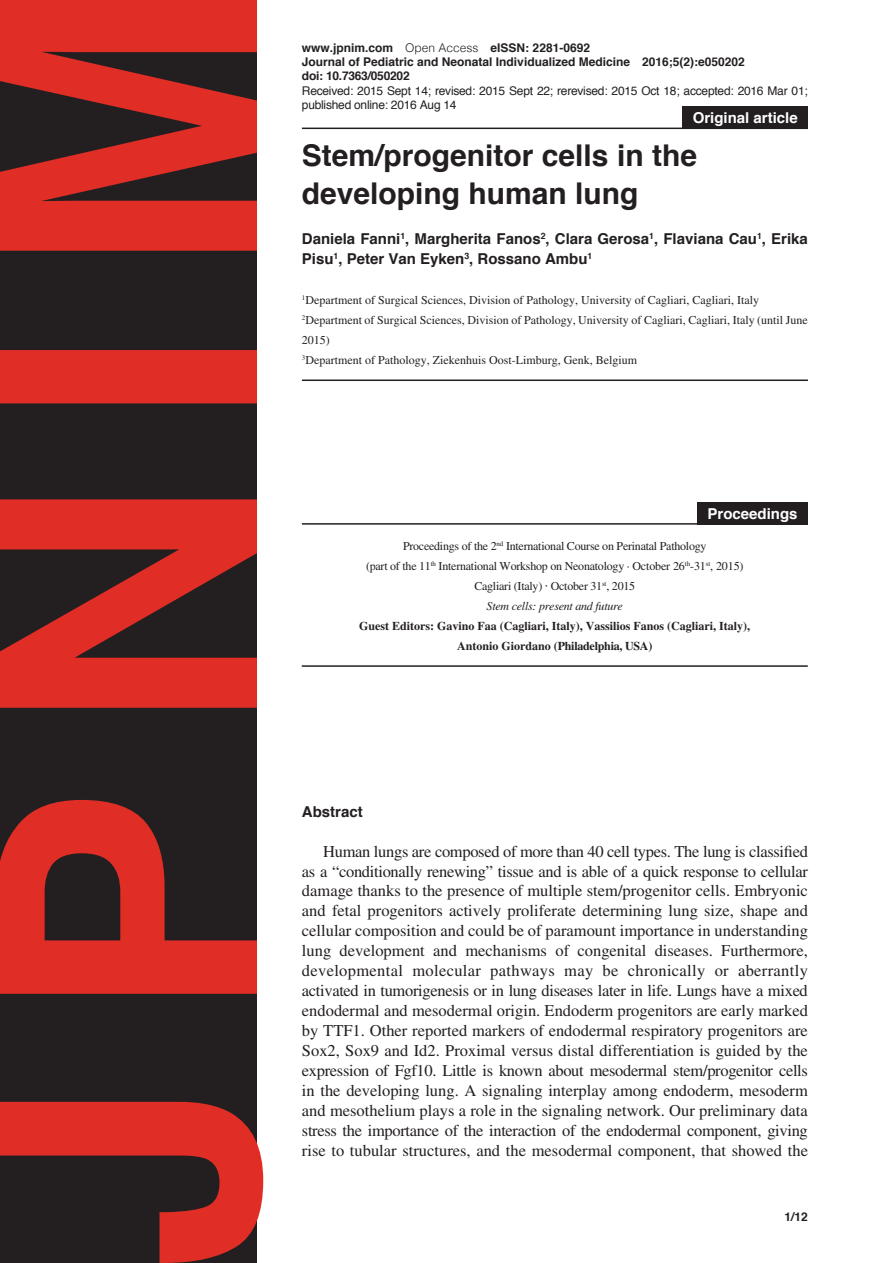
<style>
.page{position:relative;width:893px;height:1263px;background:#fff}
.page>*{position:absolute;margin:0;border:0;box-sizing:border-box;transform-origin:0 0}
.Heading1{font:700 30px/38.2px "Helvetica";color:#231f20}
.Body1{font:16.5px/20px "Times LT Std";color:#231f20;text-align:justify}
.Heading2{font:700 15px/20px "Helvetica";color:#231f20}
.Article_Description{font:700 15px "Helvetica";color:#fff}
.Body3{font:12px/20px "Times LT Std";color:#231f20}
.Body3-2{font:12px "Times LT Std";letter-spacing:-.02em;color:#231f20}
.Footer_Right{font:700 12px "Helvetica";color:#231f20}
.Footer_Right-2{font:12px/14.4px "Helvetica";letter-spacing:-.02em;color:#231f20}
.Body3-3{font:700 12px/20px "Times LT Std";color:#231f20;text-align:center}
.Body3-4{font:italic 12px "Times LT Std";letter-spacing:-.02em;color:#231f20}
.Footer_Right-3{font:700 12px "Helvetica";letter-spacing:-.02em;color:#231f20}
.Page_Right{font:700 12px "Helvetica";color:#231f20}
.s1{font-weight:300}
.s2{font-family:"Helvetica"}
</style>
<div class="page">
<svg style="left:0;top:0;width:263px;height:1263px;background:#782927"></svg>
<hr style="left:302px;top:128px;width:506px;height:1px;background:#231f20">
<hr style="left:302px;top:379px;width:506px;height:2px;background:#231f20">
<div style="left:682px;top:106px;width:126px;height:22px;background:#231f20"></div>
<hr style="left:302px;top:665px;width:506px;height:2px;background:#231f20">
<hr style="left:302px;top:523px;width:506px;height:2px;background:#231f20">
<div style="left:697px;top:503px;width:111px;height:22px;background:#231f20"></div>
<p class="Footer_Right" style="left:302px;top:38px;width:290px">www.jpnim.com <span class="s1">Open Access</span> eISSN: 2281-0692</p>
<p class="Footer_Right" style="left:302px;top:52px;width:444px">Journal of Pediatric and Neonatal Individualized Medicine 2016;5(2):e050202</p>
<p class="Footer_Right-3" style="left:302px;top:66px;width:109px">doi: 10.7363/050202</p>
<p class="Footer_Right-2" style="left:302px;top:84px;width:507px">Received: 2015 Sept 14; revised: 2015 Sept 22; rerevised: 2015 Oct 18; accepted: 2016 Mar 01; published online: 2016 Aug 14</p>
<p class="Heading1" style="left:302px;top:136px;width:397px">Stem/progenitor cells in the developing human lung</p>
<p class="Heading2" style="left:302px;top:229px;width:507px">Daniela Fanni<sup>1</sup>, Margherita Fanos<sup>2</sup>, Clara Gerosa<sup>1</sup>, Flaviana Cau<sup>1</sup>, Erika<br>Pisu<sup>1</sup>, Peter Van Eyken<sup>3</sup>, Rossano Ambu<sup>1</sup></p>
<p class="Body3" style="left:302px;top:290px;width:459px"><sup>1</sup>Department of Surgical Sciences, Division of Pathology, University of Cagliari, Cagliari, Italy</p>
<p class="Body3" style="left:302px;top:310px;width:507px"><sup>2</sup>Department of Surgical Sciences, Division of Pathology, University of Cagliari, Cagliari, Italy (until June<br>2015)</p>
<p class="Body3" style="left:302px;top:350px;width:337px"><sup>3</sup>Department of Pathology, Ziekenhuis Oost-Limburg, Genk, Belgium</p>
<p class="Article_Description" style="left:693px;top:106px;width:107px">Original article</p>
<p class="Article_Description" style="left:708px;top:502px;width:92px">Proceedings</p>
<p class="Body3-2" style="left:403px;top:539px;width:305px">Proceedings of the 2<sup>nd</sup> International Course on Perinatal Pathology</p>
<p class="Body3-2" style="left:366px;top:559px;width:379px">(part of the 11<sup>th</sup> International Workshop on Neonatology · October 26<sup>th</sup>-31<sup>st</sup>, 2015)</p>
<p class="Body3-2" style="left:474px;top:579px;width:162px">Cagliari (Italy) <span class="s2">·</span> October 31<sup>st</sup>, 2015</p>
<p class="Body3-4" style="left:487px;top:599px;width:138px">Stem cells: present and future</p>
<p class="Body3-3" style="left:359px;top:616px;width:393px">Guest Editors: Gavino Faa (Cagliari, Italy), Vassilios Fanos (Cagliari, Italy),<br>Antonio Giordano (Philadelphia, USA)</p>
<p class="Heading2" style="left:302px;top:802px;width:62px">Abstract</p>
<p class="Body1" style="left:302px;top:841px;width:508px;text-indent:21px">Human lungs are composed of more than 40 cell types. The lung is classified as a “conditionally renewing” tissue and is able of a quick response to cellular damage thanks to the presence of multiple stem/progenitor cells. Embryonic and fetal progenitors actively proliferate determining lung size, shape and cellular composition and could be of paramount importance in understanding lung development and mechanisms of congenital diseases. Furthermore, developmental molecular pathways may be chronically or aberrantly activated in tumorigenesis or in lung diseases later in life. Lungs have a mixed endodermal and mesodermal origin. Endoderm progenitors are early marked by TTF1. Other reported markers of endodermal respiratory progenitors are Sox2, Sox9 and Id2. Proximal versus distal differentiation is guided by the expression of Fgf10. Little is known about mesodermal stem/progenitor cells in the developing lung. A signaling interplay among endoderm, mesoderm and mesothelium plays a role in the signaling network. Our preliminary data stress the importance of the interaction of the endodermal component, giving rise to tubular structures, and the mesodermal component, that showed the</p>
<p class="Page_Right" style="left:785px;top:1207px;width:25px">1/12</p>
</div>
